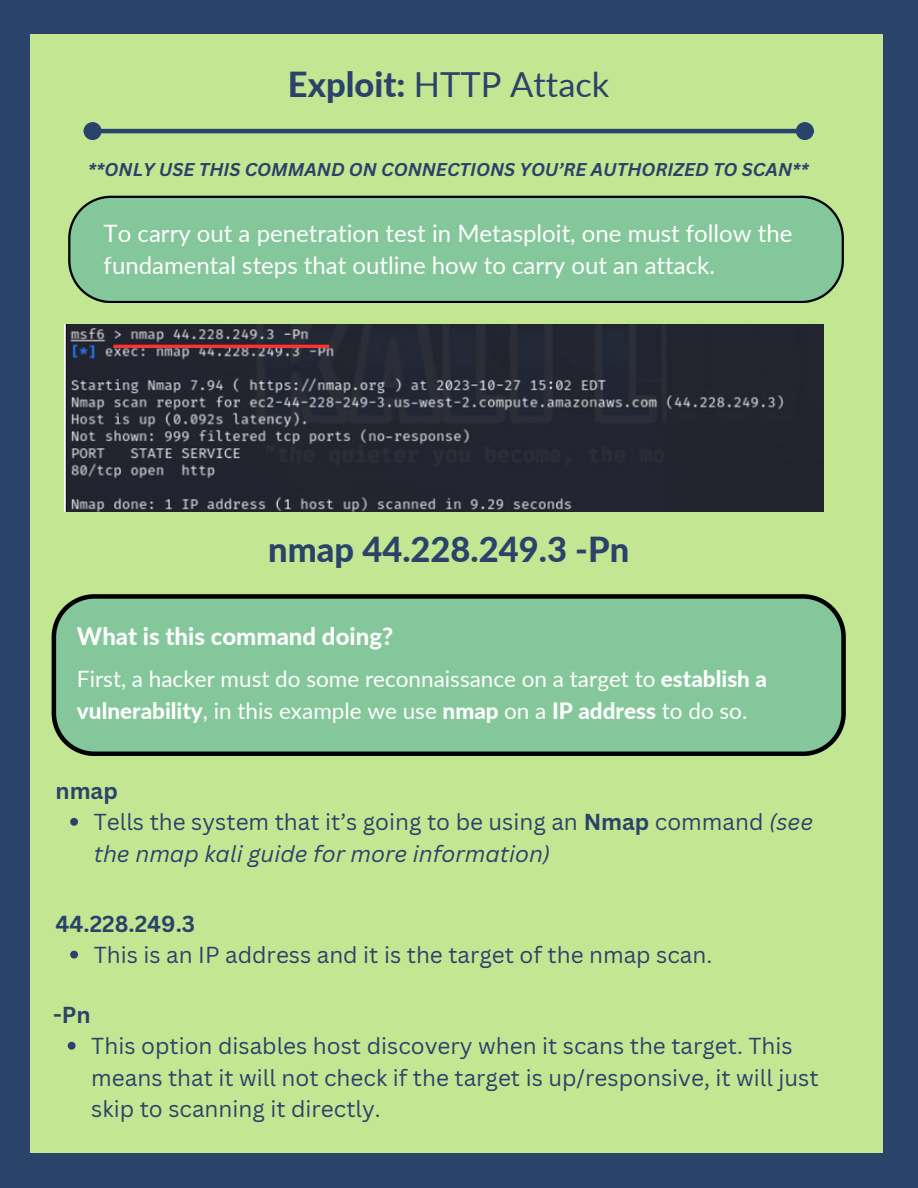
<style>
.page{position:relative;width:918px;height:1188px;background:#2a436a}
.page>*{position:absolute;margin:0;border:0;box-sizing:border-box;transform-origin:0 0}
.t1{font:800 34.5px "Lato";color:#2a436a}
.t2{font:34.5px "Lato";color:#2a436a}
.t3{font:24px/32.7px "Lato";color:#fff}
.t4{font:800 24px "Lato";color:#fff}
.t5{font:italic 24px "Lato";color:#2a436a}
.t6{font:22.5px/31.5px "Canva Sans";color:#2a436a}
.t7{font:22.5px/31.5px "Lato";color:#fff}
.t8{font:700 22.5px "Canva Sans";color:#2a436a}
.t9{font:italic 700 18px "Canva Sans";color:#2a436a}
.s1{font-weight:800}
.s2{font-weight:700}
.s3{font-style:italic}
</style>
<div class="page">
<div style="left:30px;top:34px;width:852px;height:1119px;background:#c3e692"></div>
<hr style="left:100px;top:129px;width:697px;height:4px;background:#2a436a">
<div style="left:86px;top:124px;width:13px;height:14px;background:#2a436a;border-radius:50%"></div>
<div style="left:84px;top:122px;width:18px;height:18px;border:4px solid #2a436a;border-radius:50%"></div>
<div style="left:798px;top:124px;width:14px;height:14px;background:#2a436a;border-radius:50%"></div>
<div style="left:796px;top:122px;width:18px;height:18px;border:4px solid #2a436a;border-radius:50%"></div>
<svg style="left:52px;top:594px;width:794px;height:162px;background:#7cba90"></svg>
<img style="left:65px;top:325px;width:759px;height:186px">
<svg style="left:70px;top:818px;width:8px;height:8px"></svg>
<svg style="left:70px;top:951px;width:8px;height:8px"></svg>
<svg style="left:68px;top:1042px;width:8px;height:8px"></svg>
<hr style="left:113px;top:345px;width:216px;height:3px;background:#ff3131">
<svg style="left:68px;top:196px;width:776px;height:107px;background:#7fbf93"></svg>
<p class="t2" style="left:288px;top:63px;width:323px"><span class="s1">Exploit:</span> HTTP Attack</p>
<p class="t9" style="left:88px;top:157px;width:723px">**ONLY USE THIS COMMAND ON CONNECTIONS YOU’RE AUTHORIZED TO SCAN**</p>
<p class="t3" style="left:104px;top:216px;width:690px">To carry out a penetration test in Metasploit, one must follow the fundamental steps that outline how to carry out an attack.</p>
<p class="t1" style="left:268px;top:528px;width:363px">nmap 44.228.249.3 -Pn</p>
<p class="t4" style="left:77px;top:622px;width:318px">What is this command doing?</p>
<p class="t7" style="left:77px;top:663px;width:691px">First, a hacker must do some reconnaissance on a target to <span class="s1">establish a vulnerability</span>, in this example we use <span class="s1">nmap</span> on a <span class="s1">IP address</span> to do so.</p>
<p class="t8" style="left:56px;top:775px;width:64px">nmap</p>
<p class="t6" style="left:94px;top:806px;width:721px">Tells the system that it’s going to be using an <span class="s2">Nmap</span> command <span class="s3">(see the nmap kali guide for more information)</span></p>
<p class="t8" style="left:56px;top:908px;width:141px">44.228.249.3</p>
<p class="t6" style="left:94px;top:939px;width:620px">This is an IP address and it is the target of the nmap scan.</p>
<p class="t8" style="left:53px;top:999px;width:39px">-Pn</p>
<p class="t5" style="left:64px;top:1021px;width:251px">the console shown above</p>
<p class="t6" style="left:91px;top:1030px;width:729px">This option disables host discovery when it scans the target. This means that it will not check if the target is up/responsive, it will just skip to scanning it directly.</p>
</div>
